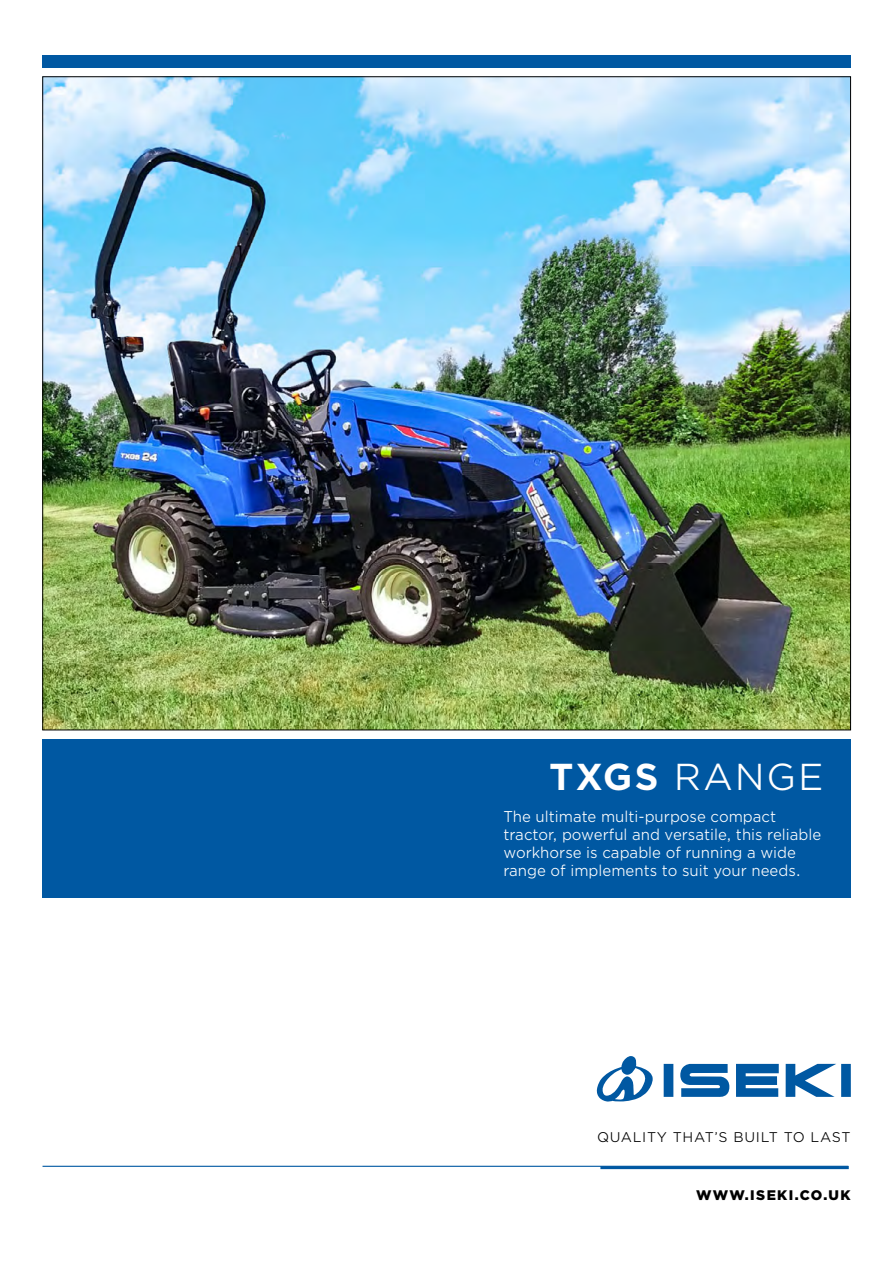
<style>
.page{position:relative;width:893px;height:1263px;background:#fff}
.page>*{position:absolute;margin:0;border:0;box-sizing:border-box;transform-origin:0 0}
.t1{font:36px "Gotham Office";letter-spacing:.05em;color:#fff}
.t2{font:15px/18px "Gotham Office";color:#fff;scale:.95 1}
.t3{font:900 13.8px "Gotham";letter-spacing:.1em;color:#000}
.t4{font:13.5px "Gotham Office";letter-spacing:.05em;color:#000}
.s1{font-weight:700}
</style>
<div class="page">
<div style="left:43px;top:740px;width:807px;height:158px;background:#0058a2"></div>
<div style="left:43px;top:55px;width:807px;height:13px;background:#0058a2"></div>
<svg style="left:597px;top:1056px;width:254px;height:45px"></svg>
<hr style="left:43px;top:1166px;width:805px;height:1px;background:#0058a2">
<hr style="left:600px;top:1166px;width:249px;height:3px;background:#0058a2">
<img style="left:45px;top:79px;width:804px;height:649px">
<h1 class="t1" style="left:549px;top:753px;width:276px"><span class="s1">TXGS</span> RANGE</h1>
<p class="t2" style="left:503px;top:807px;width:336px">The ultimate multi-purpose compact tractor, powerful and versatile, this reliable workhorse is capable of running a wide range of implements to suit your needs.</p>
<p class="t4" style="left:597px;top:1128px;width:255px">QUALITY THAT’S BUILT TO LAST</p>
<p class="t3" style="left:696px;top:1187px;width:156px">WWW.ISEKI.CO.UK</p>
</div>
